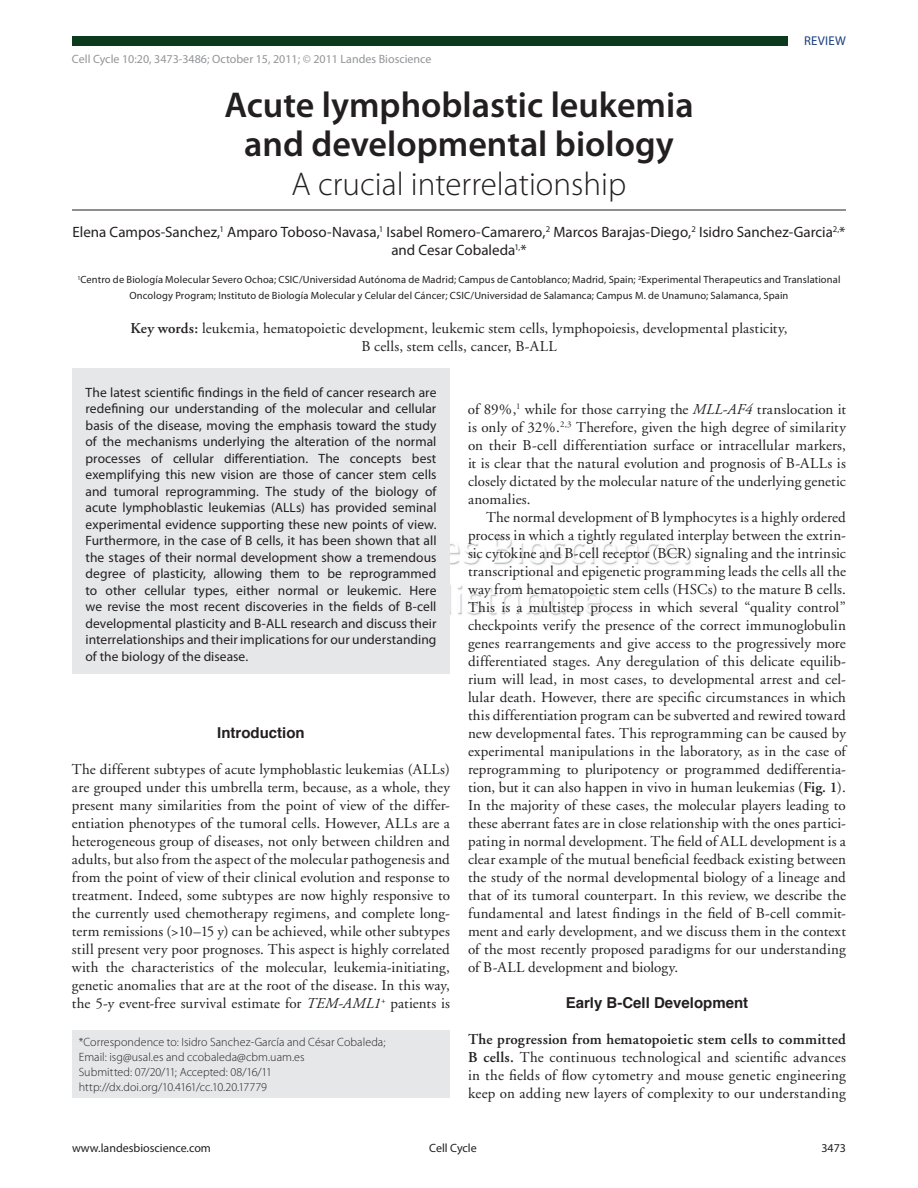
<style>
.page{position:relative;width:918px;height:1188px;background:#fff}
.page>*{position:absolute;margin:0;border:0;box-sizing:border-box;transform-origin:0 0}
.t1{font:600 36px/39px "Myriad Pro";color:#231f20;text-align:center}
.t2{font:300 33px "Myriad Pro";color:#231f20}
.t3{font:15px/18px "Adobe Garamond";letter-spacing:.005em;color:#231f20;text-align:justify}
.t4{font:15px/18px "Myriad Pro";color:#231f20;text-align:center}
.t5{font:700 15px "Helvetica";color:#231f20}
.t6{font:13.5px/16.5px "Myriad Pro";letter-spacing:.005em;color:#231f20;text-align:justify}
.t7{font:12.75px "Myriad Pro";letter-spacing:.02em;color:#193f7c}
.t8{font:300 12px/15px "Myriad Pro";color:#231f20}
.t9{font:12px "Myriad Pro";color:#939598}
.t10{font:12px "Myriad Pro";color:#231f20}
.t11{font:10.5px/15px "Myriad Pro";letter-spacing:.015em;color:#231f20;text-align:center}
.s1{font-weight:600}
.s2{font-style:italic}
</style>
<div class="page">
<img style="left:161px;top:209px;width:596px;height:407px">
<div style="left:72px;top:36px;width:715px;height:10px;background:#0b3b1c"></div>
<div style="left:72px;top:1030px;width:378px;height:68px;background:#e6e7e9"></div>
<div style="left:72px;top:369px;width:378px;height:305px;background:#e6e7e9"></div>
<hr style="left:72px;top:210px;width:774px;height:1px;background:#231f20">
<p class="t9" style="left:72px;top:52px;width:361px">Cell Cycle 10:20, 3473-3486; October 15, 2011; © 2011 Landes Bioscience</p>
<p class="t7" style="left:804px;top:32px;width:43px">REVIEW</p>
<h1 class="t1" style="left:224px;top:85px;width:471px">Acute lymphoblastic leukemia and developmental biology</h1>
<h2 class="t2" style="left:292px;top:164px;width:336px">A crucial interrelationship</h2>
<p class="t4" style="left:73px;top:223px;width:774px">Elena Campos-Sanchez,<sup>1</sup> Amparo Toboso-Navasa,<sup>1</sup> Isabel Romero-Camarero,<sup>2</sup> Marcos Barajas-Diego,<sup>2</sup> Isidro Sanchez-Garcia<sup>2,</sup>* and Cesar Cobaleda<sup>1,</sup>*</p>
<p class="t11" style="left:77px;top:272px;width:764px"><sup>1</sup>Centro de Biología Molecular Severo Ochoa; CSIC/Universidad Autónoma de Madrid; Campus de Cantoblanco; Madrid, Spain; <sup>2</sup>Experimental Therapeutics and Translational<br>Oncology Program; Instituto de Biología Molecular y Celular del Cáncer; CSIC/Universidad de Salamanca; Campus M. de Unamuno; Salamanca, Spain</p>
<p class="t3" style="left:130px;top:319px;width:659px;text-align:center"><span class="s1">Key words:</span> leukemia, hematopoietic development, leukemic stem cells, lymphopoiesis, developmental plasticity,<br>B cells, stem cells, cancer, B-ALL</p>
<p class="t6" style="left:86px;top:384px;width:353px">The latest scientific findings in the field of cancer research are redefining our understanding of the molecular and cellular basis of the disease, moving the emphasis toward the study of the mechanisms underlying the alteration of the normal processes of cellular differentiation. The concepts best exemplifying this new vision are those of cancer stem cells and tumoral reprogramming. The study of the biology of acute lymphoblastic leukemias (ALLs) has provided seminal experimental evidence supporting these new points of view.<br>Furthermore, in the case of B cells, it has been shown that all the stages of their normal development show a tremendous degree of plasticity, allowing them to be reprogrammed to other cellular types, either normal or leukemic. Here we revise the most recent discoveries in the fields of B-cell developmental plasticity and B-ALL research and discuss their interrelationships and their implications for our understanding of the biology of the disease.</p>
<p class="t5" style="left:217px;top:721px;width:89px">Introduction</p>
<p class="t3" style="left:72px;top:761px;width:380px">The different subtypes of acute lymphoblastic leukemias (ALLs) are grouped under this umbrella term, because, as a whole, they present many similarities from the point of view of the differ&shy;entiation phenotypes of the tumoral cells. However, ALLs are a heterogeneous group of diseases, not only between children and adults, but also from the aspect of the molecular pathogenesis and from the point of view of their clinical evolution and response to treatment. Indeed, some subtypes are now highly responsive to the currently used chemotherapy regimens, and complete long&shy;term remissions (&gt;10–15 y) can be achieved, while other subtypes still present very poor prognoses. This aspect is highly correlated with the characteristics of the molecular, leukemia-initiating, genetic anomalies that are at the root of the disease. In this way, the 5-y event-free survival estimate for <span class="s2">TEM-AML1</span><sup>+</sup> patients is</p>
<p class="t8" style="left:79px;top:1034px;width:308px">*Correspondence to: Isidro Sanchez-García and César Cobaleda; Email: isg@usal.es and ccobaleda@cbm.uam.es<br>Submitted: 07/20/11; Accepted: 08/16/11 http://dx.doi.org/10.4161/cc.10.20.17779</p>
<p class="t3" style="left:468px;top:401px;width:379px">of 89%,<sup>1</sup> while for those carrying the <span class="s2">MLL-AF4</span> translocation it is only of 32%.<sup>2,3</sup> Therefore, given the high degree of similarity on their B-cell differentiation surface or intracellular markers, it is clear that the natural evolution and prognosis of B-ALLs is closely dictated by the molecular nature of the underlying genetic anomalies.</p>
<p class="t3" style="left:468px;top:509px;width:379px;text-indent:18px">The normal development of B lymphocytes is a highly ordered process in which a tightly regulated interplay between the extrin&shy;sic cytokine and B-cell receptor (BCR) signaling and the intrinsic transcriptional and epigenetic programming leads the cells all the way from hematopoietic stem cells (HSCs) to the mature B cells.<br>This is a multistep process in which several “quality control” checkpoints verify the presence of the correct immunoglobulin genes rearrangements and give access to the progressively more differentiated stages. Any deregulation of this delicate equilib&shy;rium will lead, in most cases, to developmental arrest and cel&shy;lular death. However, there are specific circumstances in which this differentiation program can be subverted and rewired toward new developmental fates. This reprogramming can be caused by experimental manipulations in the laboratory, as in the case of reprogramming to pluripotency or programmed dedifferentia&shy;tion, but it can also happen in vivo in human leukemias (<span class="s1">Fig. 1</span>).<br>In the majority of these cases, the molecular players leading to these aberrant fates are in close relationship with the ones partici&shy;pating in normal development. The field of ALL development is a clear example of the mutual beneficial feedback existing between the study of the normal developmental biology of a lineage and that of its tumoral counterpart. In this review, we describe the fundamental and latest findings in the field of B-cell commit&shy;ment and early development, and we discuss them in the context of the most recently proposed paradigms for our understanding of B-ALL development and biology.</p>
<p class="t5" style="left:566px;top:991px;width:184px">Early B-Cell Development</p>
<p class="t3" style="left:468px;top:1031px;width:379px"><span class="s1">The progression from hematopoietic stem cells to committed B cells.</span> The continuous technological and scientific advances in the fields of flow cytometry and mouse genetic engineering keep on adding new layers of complexity to our understanding</p>
<p class="t10" style="left:72px;top:1141px;width:140px">www.landesbioscience.com</p>
<p class="t10" style="left:429px;top:1141px;width:49px">Cell Cycle</p>
<p class="t10" style="left:821px;top:1141px;width:26px">3473</p>
</div>
